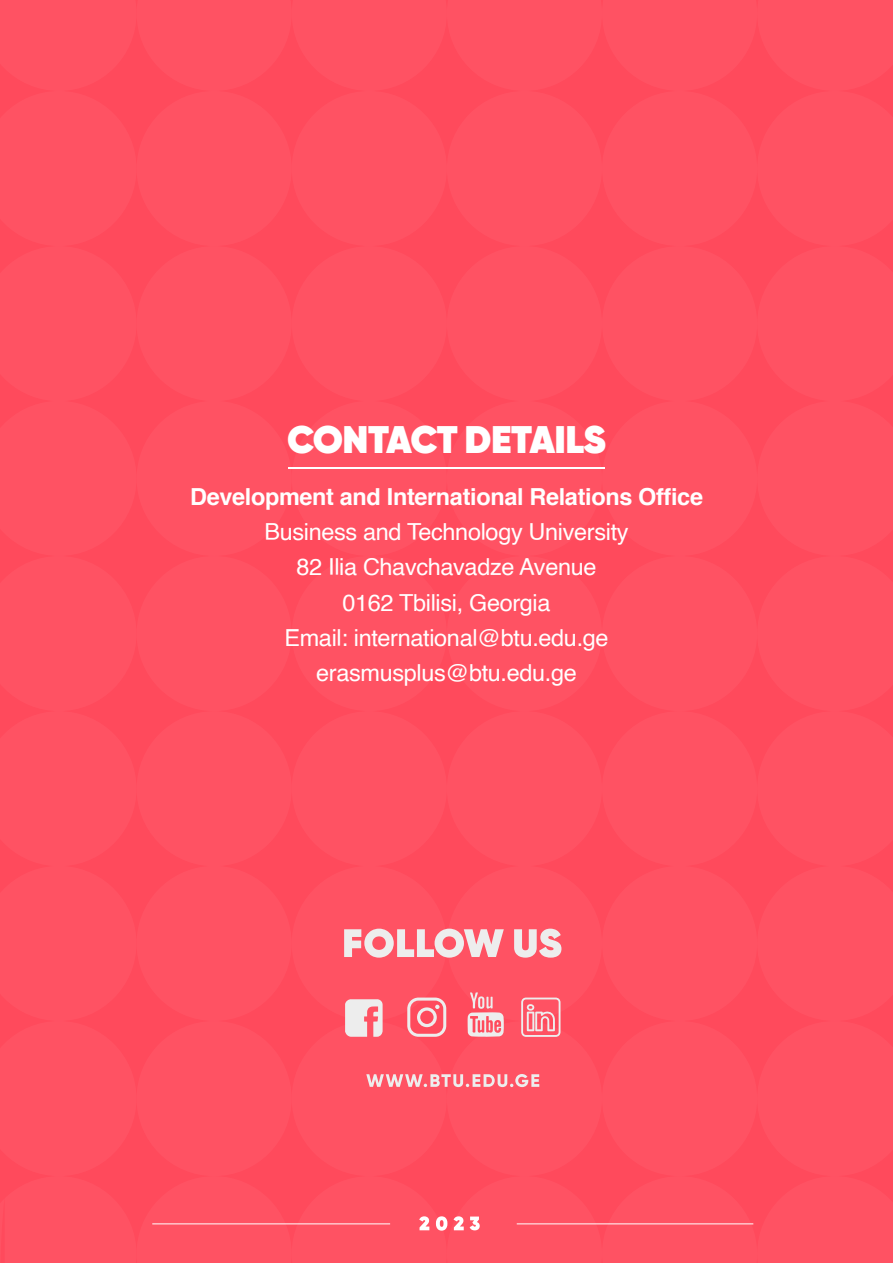
<style>
.page{position:relative;width:893px;height:1263px;background:#ff5263}
.page>*{position:absolute;margin:0;border:0;box-sizing:border-box;transform-origin:0 0}
.t1{font:800 38.25px "Gilroy GEO";letter-spacing:-.015em;color:#fff}
.t2{font:23.4px/35.1px "Helvetica";letter-spacing:-.015em;color:#fff;text-align:center}
.t3{font:700 23.4px "Helvetica";letter-spacing:-.015em;color:#fff}
</style>
<div class="page">
<svg style="left:602px;top:1223px;width:152px;height:2px"></svg>
<svg style="left:152px;top:1224px;width:140px;height:1px"></svg>
<hr style="left:288px;top:467px;width:316px;height:2px;background:#fff">
<hr style="left:152px;top:1223px;width:238px;height:1px;background:#fff">
<hr style="left:517px;top:1223px;width:236px;height:1px;background:#fff">
<svg style="left:419px;top:1216px;width:10px;height:14px"></svg>
<svg style="left:436px;top:1216px;width:11px;height:14px"></svg>
<svg style="left:454px;top:1216px;width:10px;height:14px"></svg>
<svg style="left:470px;top:1216px;width:10px;height:14px"></svg>
<svg style="left:345px;top:999px;width:38px;height:38px"></svg>
<svg style="left:468px;top:992px;width:36px;height:45px"></svg>
<svg style="left:407px;top:997px;width:39px;height:40px"></svg>
<svg style="left:521px;top:997px;width:39px;height:40px"></svg>
<svg style="left:344px;top:929px;width:160px;height:29px"></svg>
<svg style="left:514px;top:929px;width:47px;height:29px"></svg>
<svg style="left:366px;top:1074px;width:173px;height:13px"></svg>
<h1 class="t1" style="left:287px;top:415px;width:320px">CONTACT DETAILS</h1>
<p class="t3" style="left:190px;top:478px;width:514px">Development and International Relations Office</p>
<p class="t2" style="left:264px;top:515px;width:366px">Business and Technology University<br>82 Ilia Chavchavadze Avenue<br>0162 Tbilisi, Georgia<br>Email: international@btu.edu.ge erasmusplus@btu.edu.ge</p>
</div>
